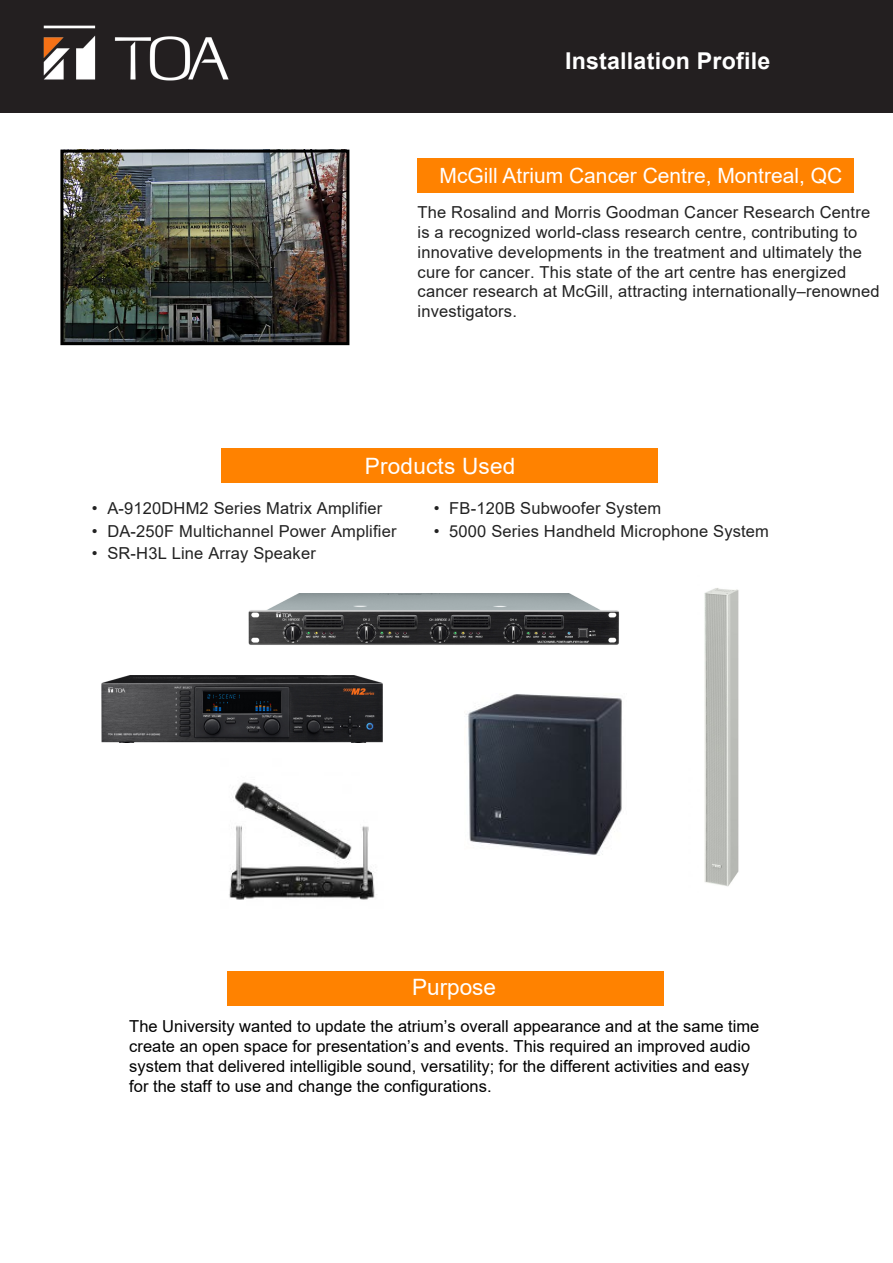
<style>
.page{position:relative;width:893px;height:1263px;background:#fff}
.page>*{position:absolute;margin:0;border:0;box-sizing:border-box;transform-origin:0 0}
.t1{font:700 23.25px "Arial";letter-spacing:.01em;color:#fff}
.t2{font:22.5px "Arial";letter-spacing:.01em;color:#fff}
.t3{font:21px "Arial";color:#fff}
.t4{font:16.5px/19.8px "Arial";letter-spacing:.01em;color:#222}
.t5{font:16.5px/19.8px "Arial";color:#000}
</style>
<div class="page">
<img style="left:62px;top:149px;width:284px;height:192px">
<div style="left:417px;top:158px;width:436px;height:35px;background:#ff8200"></div>
<div style="left:221px;top:448px;width:437px;height:35px;background:#ff8200"></div>
<div style="left:227px;top:971px;width:437px;height:35px;background:#ff8200"></div>
<div style="left:0;top:0;width:893px;height:113px;background:#231f20"></div>
<img style="left:43px;top:25px;width:186px;height:56px">
<div style="left:60px;top:150px;width:289px;height:195px;border:3px solid #000"></div>
<img style="left:229px;top:782px;width:146px;height:118px">
<img style="left:248px;top:594px;width:371px;height:51px">
<img style="left:464px;top:694px;width:158px;height:162px">
<img style="left:102px;top:675px;width:281px;height:68px">
<img style="left:704px;top:588px;width:35px;height:299px">
<h1 class="t1" style="left:565px;top:44px;width:207px">Installation Profile</h1>
<p class="t3" style="left:440px;top:161px;width:404px">McGill Atrium Cancer Centre, Montreal, QC</p>
<p class="t4" style="left:418px;top:202px;width:464px">The Rosalind and Morris Goodman Cancer Research Centre is a recognized world-class research centre, contributing to innovative developments in the treatment and ultimately the cure for cancer. This state of the art centre has energized cancer research at McGill, attracting internationally–renowned investigators.</p>
<h2 class="t2" style="left:365px;top:450px;width:152px">Products Used</h2>
<p class="t4" style="left:92px;top:498px;width:292px">• A-9120DHM2 Series Matrix Amplifier</p>
<p class="t4" style="left:92px;top:521px;width:306px">• DA-250F Multichannel Power Amplifier</p>
<p class="t4" style="left:92px;top:543px;width:225px">• SR-H3L Line Array Speaker</p>
<p class="t4" style="left:434px;top:498px;width:229px">• FB-120B Subwoofer System</p>
<p class="t4" style="left:434px;top:521px;width:337px">• 5000 Series Handheld Microphone System</p>
<h2 class="t2" style="left:412px;top:971px;width:85px">Purpose</h2>
<p class="t5" style="left:129px;top:1016px;width:632px">The University wanted to update the atrium’s overall appearance and at the same time create an open space for presentation’s and events. This required an improved audio system that delivered intelligible sound, versatility; for the different activities and easy for the staff to use and change the configurations.</p>
</div>
